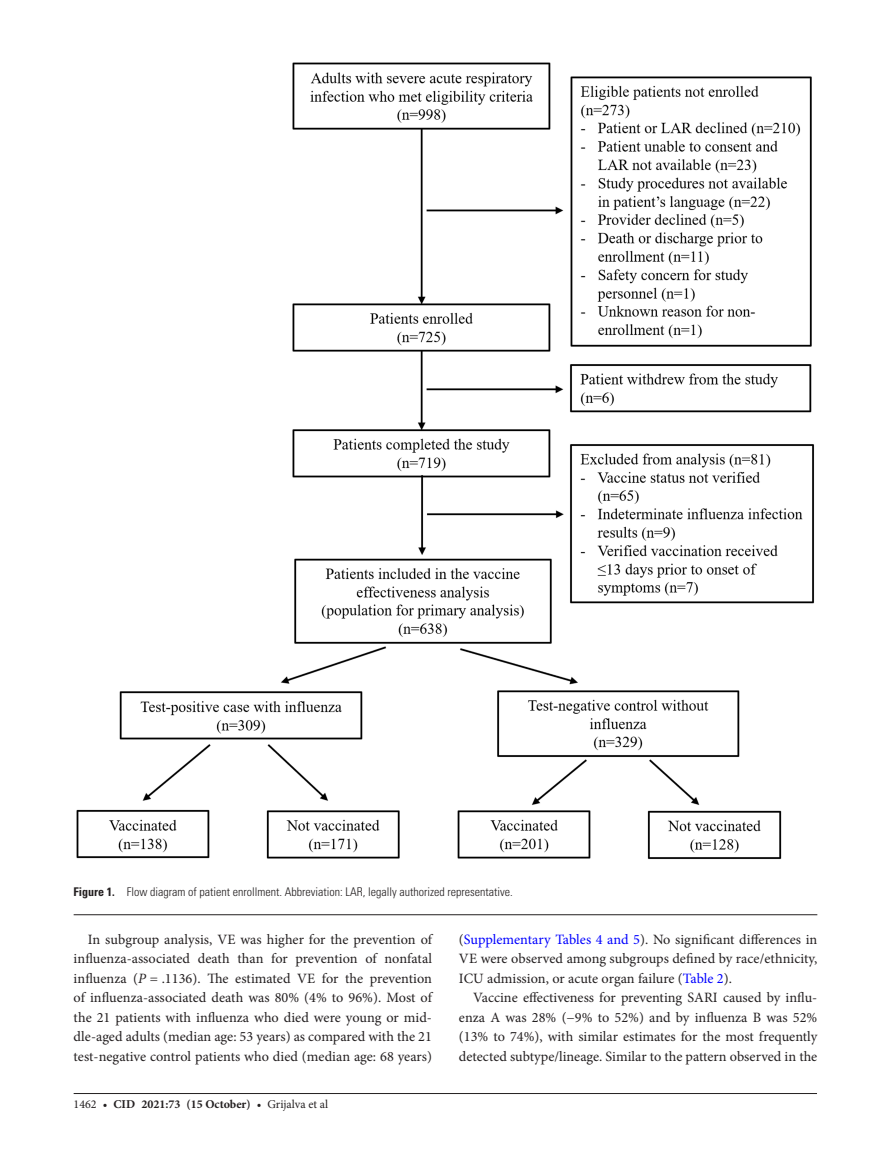
<style>
.page{position:relative;width:891px;height:1174px;background:#fff}
.page>*{position:absolute;margin:0;border:0;box-sizing:border-box;transform-origin:0 0}
.t1{font:14.25px/19.5px "Minion Pro";color:#231f20;text-align:justify}
.t2{font:300 condensed 12px "Univers LT Std";color:#231f20}
.t3{font:700 12px "Minion Pro";color:#231f20}
.s1{font-weight:700}
.s2{font-style:italic}
.s3{color:#00f}
.s4{font-weight:400}
</style>
<div class="page">
<hr style="left:74px;top:1093px;width:743px;height:1px;background:#231f20">
<hr style="left:74px;top:914px;width:743px;height:1px;background:#231f20">
<img style="left:76px;top:62px;width:738px;height:797px">
<p class="t2" style="left:74px;top:885px;width:441px"><span class="s1">Figure 1.</span> Flow diagram of patient enrollment. Abbreviation: LAR, legally authorized representative.</p>
<p class="t1" style="left:74px;top:930px;width:360px;text-indent:14px">In subgroup analysis, VE was higher for the prevention of influenza-associated death than for prevention of nonfatal influenza (<span class="s2">P</span> = .1136). The estimated VE for the prevention of influenza-associated death was 80% (4% to 96%). Most of the 21 patients with influenza who died were young or mid&shy;dle-aged adults (median age: 53 years) as compared with the 21 test-negative control patients who died (median age: 68 years)</p>
<p class="t1" style="left:459px;top:930px;width:360px">(<span class="s3">Supplementary Tables 4 and 5</span>). No significant differences in VE were observed among subgroups defined by race/ethnicity, ICU admission, or acute organ failure (<span class="s3">Table 2</span>).</p>
<p class="t1" style="left:459px;top:988px;width:360px;text-indent:14px">Vaccine effectiveness for preventing SARI caused by influ&shy;enza A was 28% (−9% to 52%) and by influenza B was 52% (13% to 74%), with similar estimates for the most frequently detected subtype/lineage. Similar to the pattern observed in the</p>
<p class="t3" style="left:74px;top:1095px;width:256px"><span class="s4">1462 •</span> cid 2021:73 (15 October) <span class="s4">• Grijalva et al</span></p>
</div>
